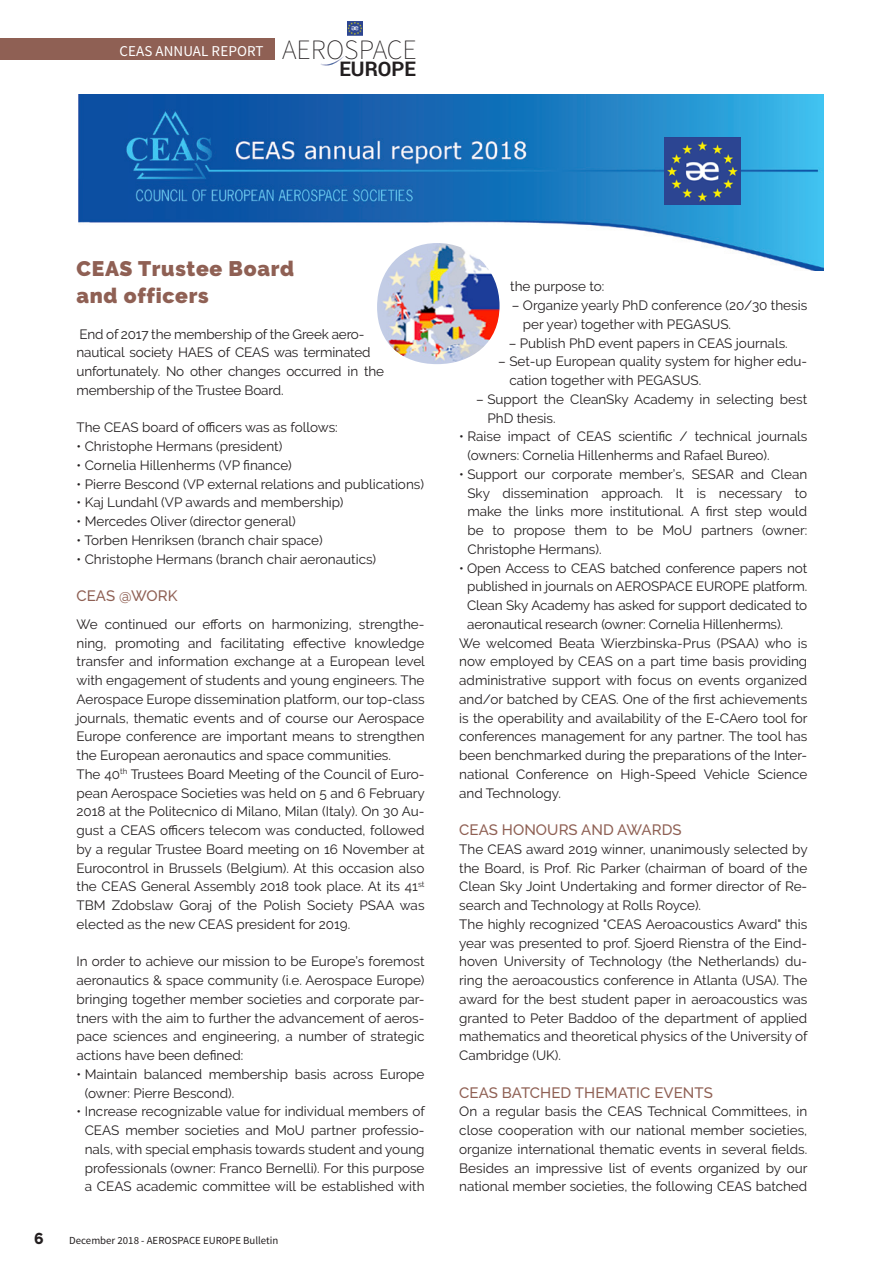
<style>
.page{position:relative;width:893px;height:1263px;background:#fff}
.page>*{position:absolute;margin:0;border:0;box-sizing:border-box;transform-origin:0 0}
.t1{font:200 27.9px "Source Sans Pro";color:#231f20}
.Titre1_Black{font:900 21px/27px "Raleway";letter-spacing:.035em;color:#8f6054}
.t2{font:700 19.95px "Roboto";color:#231f20}
.t3{font:800 15.75px "Raleway";color:#231f20}
.Titre_2_medium{font:500 15px "Raleway";letter-spacing:.005em;color:#8f6054}
.titre_generique{font:15px "Source Sans Pro";letter-spacing:.005em;color:#fff}
.texte_courant{font:13.5px/18.8px "Raleway";color:#231f20;text-align:justify}
.t4{font:10.8px "Source Sans Pro";color:#231f20}
</style>
<div class="page">
<img style="left:79px;top:94px;width:745px;height:176px">
<div style="left:0;top:38px;width:274px;height:22px;background:#8f6054"></div>
<svg style="left:320px;top:56px;width:24px;height:10px"></svg>
<img style="left:347px;top:21px;width:16px;height:14px">
<img style="left:377px;top:243px;width:123px;height:121px;border-radius:59px">
<img style="left:664px;top:137px;width:76px;height:68px">
<p class="titre_generique" style="left:120px;top:42px;width:146px">CEAS ANNUAL REPORT</p>
<p class="t1" style="left:282px;top:33px;width:136px">AEROSPACE</p>
<p class="t2" style="left:339px;top:55px;width:78px">EUROPE</p>
<p class="Titre1_Black" style="left:77px;top:255px;width:219px">CEAS Trustee Board and officers</p>
<p class="texte_courant" style="left:77px;top:324px;width:309px;text-align:left">End of 2017 the membership of the Greek aero&shy;nautical society HAES of CEAS was terminated unfortunately. No other changes occurred in the membership of the Trustee Board.</p>
<p class="texte_courant" style="left:77px;top:418px;width:263px">The CEAS board of officers was as follows:</p>
<p class="texte_courant" style="left:77px;top:437px;width:207px">• Christophe Hermans (president)</p>
<p class="texte_courant" style="left:77px;top:456px;width:217px">• Cornelia Hillenherms (VP finance)</p>
<p class="texte_courant" style="left:77px;top:474px;width:349px">• Pierre Bescond (VP external relations and publications)</p>
<p class="texte_courant" style="left:77px;top:493px;width:268px">• Kaj Lundahl (VP awards and membership)</p>
<p class="texte_courant" style="left:77px;top:512px;width:221px">• Mercedes Oliver (director general)</p>
<p class="texte_courant" style="left:77px;top:531px;width:248px">• Torben Henriksen (branch chair space)</p>
<p class="texte_courant" style="left:77px;top:549px;width:301px">• Christophe Hermans (branch chair aeronautics)</p>
<p class="Titre_2_medium" style="left:77px;top:587px;width:103px">CEAS @WORK</p>
<p class="texte_courant" style="left:77px;top:615px;width:350px">We continued our efforts on harmonizing, strengthe&shy;ning, promoting and facilitating effective knowledge transfer and information exchange at a European level with engagement of students and young engineers. The Aerospace Europe dissemination platform, our top-class journals, thematic events and of course our Aerospace Europe conference are important means to strengthen the European aeronautics and space communities.</p>
<p class="texte_courant" style="left:77px;top:765px;width:350px">The 40<sup>th</sup> Trustees Board Meeting of the Council of Euro&shy;pean Aerospace Societies was held on 5 and 6 February 2018 at the Politecnico di Milano, Milan (Italy). On 30 Au&shy;gust a CEAS officers telecom was conducted, followed by a regular Trustee Board meeting on 16 November at Eurocontrol in Brussels (Belgium). At this occasion also the CEAS General Assembly 2018 took place. At its 41<sup>st </sup>TBM Zdobslaw Goraj of the Polish Society PSAA was elected as the new CEAS president for 2019.</p>
<p class="texte_courant" style="left:77px;top:952px;width:350px">In order to achieve our mission to be Europe’s foremost aeronautics &amp; space community (i.e. Aerospace Europe) bringing together member societies and corporate par&shy;tners with the aim to further the advancement of aeros&shy;pace sciences and engineering, a number of strategic actions have been defined:</p>
<p class="texte_courant" style="left:85px;top:1065px;width:341px;text-indent:-8px">• Maintain balanced membership basis across Europe (owner: Pierre Bescond).</p>
<p class="texte_courant" style="left:77px;top:1102px;width:350px;text-align:center">• Increase recognizable value for individual members of CEAS member societies and MoU partner professio&shy;nals, with special emphasis towards student and young professionals (owner: Franco Bernelli). For this purpose a CEAS academic committee will be established with</p>
<p class="t3" style="left:34px;top:1229px;width:11px">6</p>
<p class="t4" style="left:69px;top:1233px;width:211px">December 2018 - AEROSPACE EUROPE Bulletin</p>
<p class="texte_courant" style="left:510px;top:277px;width:96px">the purpose to:</p>
<p class="texte_courant" style="left:523px;top:296px;width:286px;text-indent:-11px">– Organize yearly PhD conference (20/30 thesis per year) together with PEGASUS.</p>
<p class="texte_courant" style="left:509px;top:333px;width:281px">– Publish PhD event papers in CEAS journals.</p>
<p class="texte_courant" style="left:509px;top:352px;width:299px;text-indent:-11px">– Set-up European quality system for higher edu&shy;cation together with PEGASUS.</p>
<p class="texte_courant" style="left:487px;top:390px;width:321px;text-indent:-11px">– Support the CleanSky Academy in selecting best<br>PhD thesis.</p>
<p class="texte_courant" style="left:467px;top:427px;width:341px;text-indent:-8px">• Raise impact of CEAS scientific / technical journals (owners: Cornelia Hillenherms and Rafael Bureo).</p>
<p class="texte_courant" style="left:467px;top:465px;width:341px;text-indent:-8px">• Support our corporate member’s, SESAR and Clean Sky dissemination approach. It is necessary to make the links more institutional. A first step would be to propose them to be MoU partners (owner:<br>Christophe Hermans).</p>
<p class="texte_courant" style="left:467px;top:558px;width:342px;text-indent:-8px">• Open Access to CEAS batched conference papers not published in journals on AEROSPACE EUROPE platform.<br>Clean Sky Academy has asked for support dedicated to aeronautical research (owner: Cornelia Hillenherms).</p>
<p class="texte_courant" style="left:459px;top:633px;width:350px">We welcomed Beata Wierzbinska-Prus (PSAA) who is now employed by CEAS on a part time basis providing administrative support with focus on events organized and/or batched by CEAS. One of the first achievements is the operability and availability of the E-CAero tool for conferences management for any partner. The tool has been benchmarked during the preparations of the Inter&shy;national Conference on High-Speed Vehicle Science and Technology.</p>
<p class="Titre_2_medium" style="left:459px;top:821px;width:224px">CEAS HONOURS AND AWARDS</p>
<p class="texte_courant" style="left:459px;top:840px;width:350px">The CEAS award 2019 winner, unanimously selected by the Board, is Prof. Ric Parker (chairman of board of the Clean Sky Joint Undertaking and former director of Re&shy;search and Technology at Rolls Royce).</p>
<p class="texte_courant" style="left:459px;top:915px;width:350px">The highly recognized "CEAS Aeroacoustics Award" this year was presented to prof. Sjoerd Rienstra of the Eind&shy;hoven University of Technology (the Netherlands) du&shy;ring the aeroacoustics conference in Atlanta (USA). The award for the best student paper in aeroacoustics was granted to Peter Baddoo of the department of applied mathematics and theoretical physics of the University of Cambridge (UK).</p>
<p class="Titre_2_medium" style="left:459px;top:1084px;width:255px">CEAS BATCHED THEMATIC EVENTS</p>
<p class="texte_courant" style="left:459px;top:1102px;width:350px">On a regular basis the CEAS Technical Committees, in close cooperation with our national member societies, organize international thematic events in several fields.<br>Besides an impressive list of events organized by our national member societies, the following CEAS batched</p>
</div>
